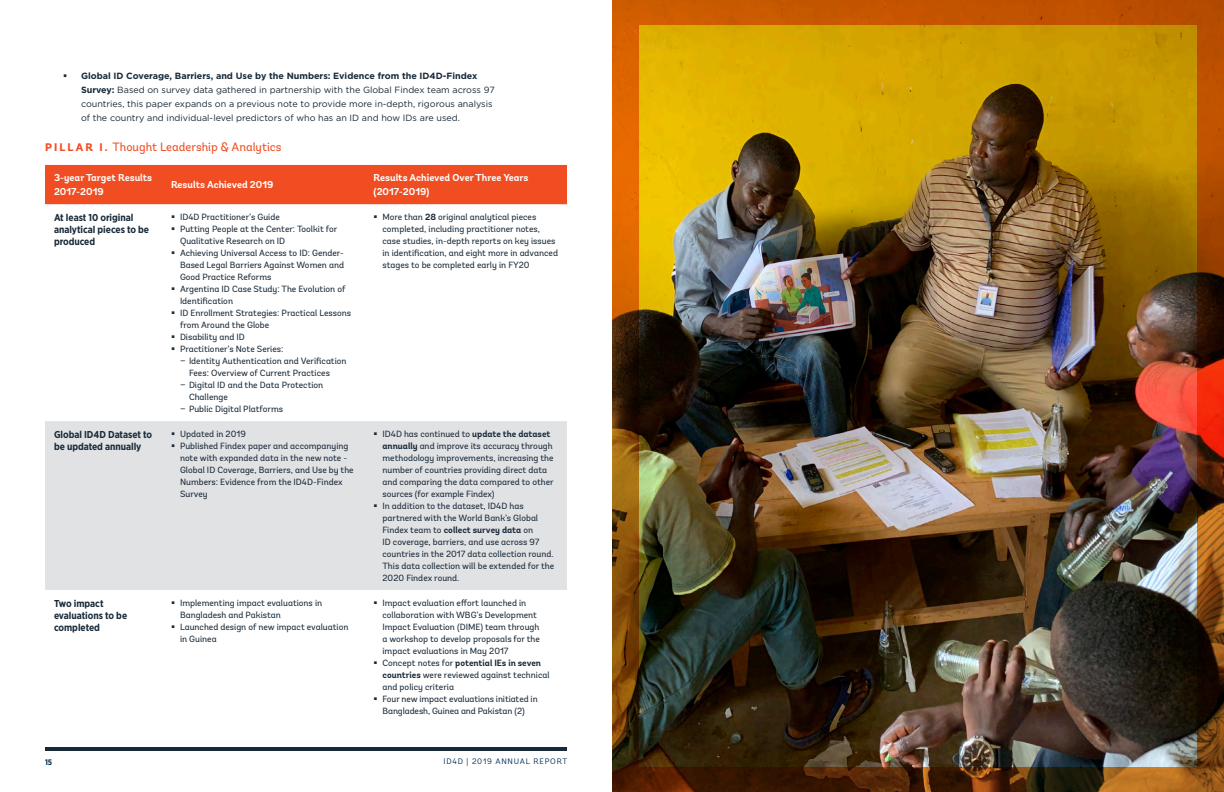
<style>
.page{position:relative;width:1224px;height:792px;background:#fff}
.page>*{position:absolute;margin:0;border:0;box-sizing:border-box;transform-origin:0 0}
.figure_title{font:12px "Andes";color:#f04d22}
.Table_Body_-_left_co{font:700 10px/12px "Gotham Narrow";letter-spacing:-.005em;color:#172938}
.Table_Header{font:700 10px/14px "Andes";color:#fff}
.t1{font:9px/12px "Andes";color:#172938}
.t2{font:9px/14px "Gotham";color:#172938}
.t3{font:8px "Andes";letter-spacing:.1em;color:#002e54}
.t4{font:700 8px "Gotham Narrow";color:#002e54}
.s1{font-weight:700}
.s2{font-weight:800;font-size:11px}
.s3{font-family:"Gotham"}
</style>
<div class="page">
<div style="left:45px;top:165px;width:522px;height:39px;background:#f04d22"></div>
<div style="left:45px;top:421px;width:522px;height:169px;background:#e1e2e4"></div>
<svg style="left:612px;top:0;width:612px;height:792px;background:#8c4105"></svg>
<img style="left:639px;top:25px;width:558px;height:742px">
<hr style="left:45px;top:747px;width:522px;height:4px;background:#172938">
<p class="t2" style="left:81px;top:69px;width:415px"><span class="s1">Global ID Coverage, Barriers, and Use by the Numbers: Evidence from the ID4D-Findex Survey:</span> Based on survey data gathered in partnership with the Global Findex team across 97 countries, this paper expands on a previous note to provide more in-depth, rigorous analysis of the country and individual-level predictors of who has an ID and how IDs are used.</p>
<p class="figure_title" style="left:45px;top:139px;width:238px"><span class="s2">P I L L A R I .</span> Thought Leadership &amp; Analytics</p>
<p class="Table_Header" style="left:54px;top:171px;width:100px">3-year Target Results<br>2017-2019</p>
<p class="Table_Header" style="left:171px;top:178px;width:104px">Results Achieved 2019</p>
<p class="Table_Header" style="left:374px;top:171px;width:157px">Results Achieved Over Three Years (2017-2019)</p>
<p class="Table_Body_-_left_co" style="left:54px;top:212px;width:97px">At least 10 original analytical pieces to be produced</p>
<p class="t1" style="left:171px;top:211px;width:110px">▪ ID4D Practitioner’s Guide</p>
<p class="t1" style="left:382px;top:211px;width:177px;text-indent:-9px">▪ More than <span class="s1">28</span> original analytical pieces completed, including practitioner notes, case studies, in-depth reports on key issues in identification, and eight more in advanced stages to be completed early in FY20</p>
<p class="t1" style="left:180px;top:223px;width:159px;text-indent:-9px">▪ Putting People at the Center: Toolkit for<br>Qualitative Research on ID</p>
<p class="t1" style="left:180px;top:247px;width:166px;text-align:justify;text-indent:-9px">▪ Achieving Universal Access to ID: Gender-Based Legal Barriers Against Women and Good Practice Reforms</p>
<p class="t1" style="left:180px;top:283px;width:167px;text-indent:-9px">▪ Argentina ID Case Study: The Evolution of<br>Identification</p>
<p class="t1" style="left:180px;top:307px;width:173px;text-indent:-9px">▪ ID Enrollment Strategies: Practical Lessons from Around the Globe</p>
<p class="t1" style="left:171px;top:331px;width:75px">▪ Disability and ID</p>
<p class="t1" style="left:171px;top:343px;width:114px">▪ Practitioner’s Note Series:</p>
<p class="t1" style="left:189px;top:355px;width:159px;text-indent:-9px"><span class="s3">−</span> Identity Authentication and Verification<br>Fees: Overview of Current Practices</p>
<p class="t1" style="left:189px;top:379px;width:136px;text-indent:-9px"><span class="s3">−</span> Digital ID and the Data Protection<br>Challenge</p>
<p class="t1" style="left:180px;top:403px;width:105px"><span class="s3">−</span> Public Digital Platforms</p>
<p class="Table_Body_-_left_co" style="left:54px;top:429px;width:100px">Global ID4D Dataset to be updated annually</p>
<p class="t1" style="left:171px;top:428px;width:76px">▪ Updated in 2019</p>
<p class="t1" style="left:180px;top:440px;width:175px;text-indent:-9px">▪ Published Findex paper and accompanying note with expanded data in the new note - Global ID Coverage, Barriers, and Use by the Numbers: Evidence from the ID4D-Findex Survey</p>
<p class="Table_Body_-_left_co" style="left:54px;top:597px;width:75px">Two impact evaluations to be completed</p>
<p class="t1" style="left:180px;top:597px;width:144px;text-indent:-9px">▪ Implementing impact evaluations in<br>Bangladesh and Pakistan</p>
<p class="t1" style="left:180px;top:621px;width:170px;text-indent:-9px">▪ Launched design of new impact evaluation in Guinea</p>
<p class="t1" style="left:382px;top:428px;width:173px;text-indent:-9px">▪ ID4D has continued to <span class="s1">update the dataset annually</span> and improve its accuracy through methodology improvements, increasing the number of countries providing direct data and comparing the data compared to other sources (for example Findex)</p>
<p class="t1" style="left:382px;top:500px;width:173px;text-indent:-9px">▪ In addition to the dataset, ID4D has partnered with the World Bank’s Global Findex team to <span class="s1">collect survey data</span> on<br>ID coverage, barriers, and use across 97 countries in the 2017 data collection round.<br>This data collection will be extended for the 2020 Findex round.</p>
<p class="t1" style="left:382px;top:597px;width:159px;text-indent:-9px">▪ Impact evaluation effort launched in collaboration with WBG’s Development Impact Evaluation (DIME) team through a workshop to develop proposals for the impact evaluations in May 2017</p>
<p class="t1" style="left:382px;top:657px;width:169px;text-indent:-9px">▪ Concept notes for <span class="s1">potential IEs in seven countries</span> were reviewed against technical and policy criteria</p>
<p class="t1" style="left:374px;top:693px;width:166px;text-align:center">▪ Four new impact evaluations initiated in<br>Bangladesh, Guinea and Pakistan (2)</p>
<p class="t4" style="left:45px;top:757px;width:9px">15</p>
<p class="t3" style="left:444px;top:757px;width:125px">ID4D | 2019 ANNUAL REPORT</p>
</div>
